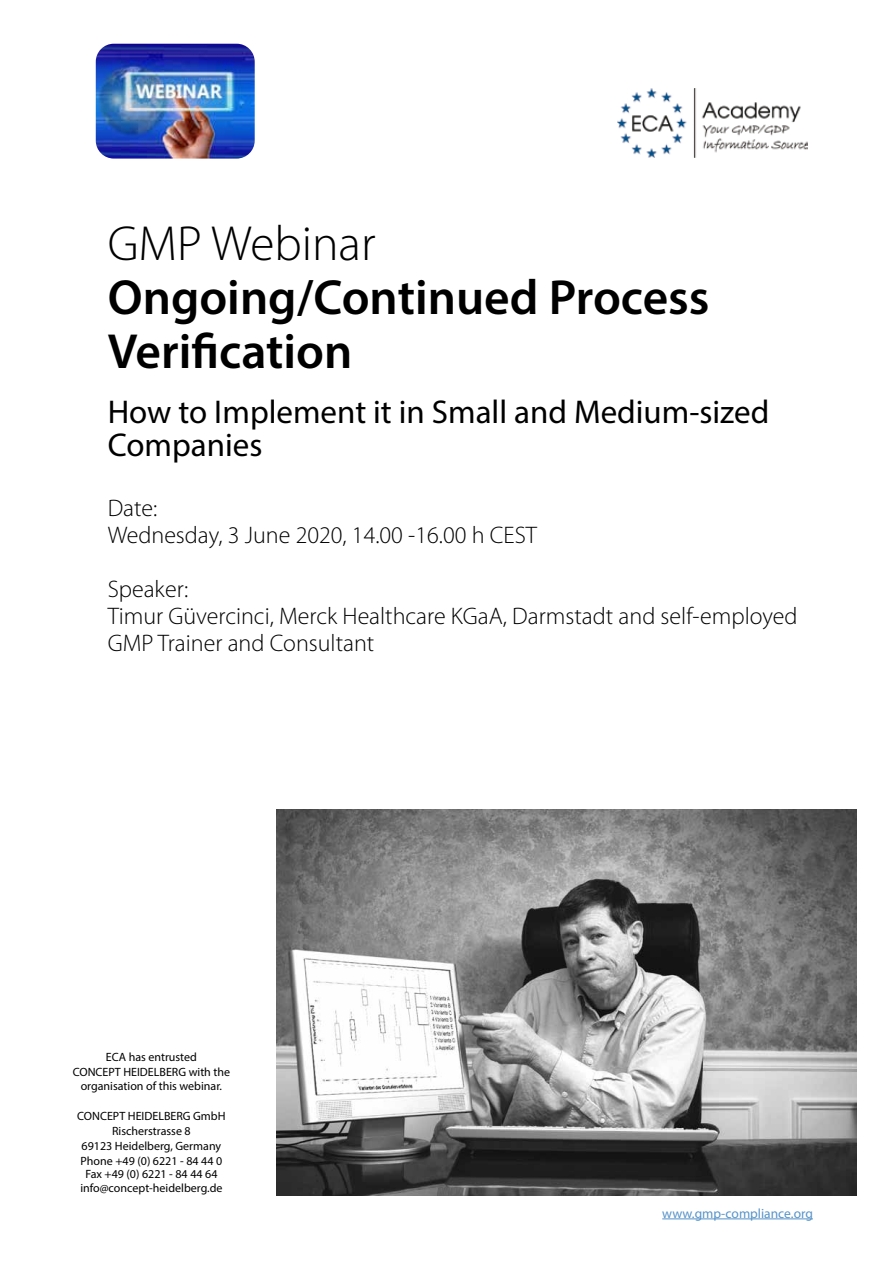
<style>
.page{position:relative;width:893px;height:1263px;background:#fff}
.page>*{position:absolute;margin:0;border:0;box-sizing:border-box;transform-origin:0 0}
.t1{font:600 49.5px/54px "Myriad Pro";color:#000}
.t2{font:300 49.5px "Myriad Pro";color:#000}
.t3{font:33px/33px "Myriad Pro";color:#000}
.t4{font:300 24px/27px "Myriad Pro";color:#000}
.t5{font:13.5px "Myriad Pro";color:#5693c9}
.t6{font:12px/15px "Myriad Pro";color:#000;text-align:center}
</style>
<div class="page">
<img style="left:96px;top:44px;width:159px;height:115px">
<hr style="left:662px;top:1218px;width:151px;height:1px;background:#5693c9">
<img style="left:276px;top:809px;width:580px;height:387px">
<img style="left:618px;top:88px;width:189px;height:69px">
<h1 class="t2" style="left:108px;top:216px;width:269px">GMP Webinar</h1>
<h1 class="t1" style="left:108px;top:269px;width:603px">Ongoing/Continued Process<br>Verification</h1>
<h2 class="t3" style="left:108px;top:395px;width:663px">How to Implement it in Small and Medium-sized<br>Companies</h2>
<h3 class="t4" style="left:108px;top:495px;width:431px">Date:<br>Wednesday, 3 June 2020, 14.00 -16.00 h CEST</h3>
<h3 class="t4" style="left:108px;top:576px;width:691px">Speaker:<br>Timur Güvercinci, Merck Healthcare KGaA, Darmstadt and self-employed<br>GMP Trainer and Consultant</h3>
<p class="t6" style="left:73px;top:1050px;width:159px;line-height:14.4px">ECA has entrusted<br>CONCEPT HEIDELBERG with the organisation of this webinar.</p>
<p class="t6" style="left:77px;top:1108px;width:150px">CONCEPT HEIDELBERG GmbH<br>Rischerstrasse 8<br>69123 Heidelberg, Germany<br>Phone +49 (0) 6221 - 84 44 0</p>
<p class="t6" style="left:80px;top:1167px;width:144px;line-height:13.5px">Fax +49 (0) 6221 - 84 44 64 info@concept-heidelberg.de</p>
<p class="t5" style="left:662px;top:1205px;width:152px">www.gmp-compliance.org</p>
</div>
